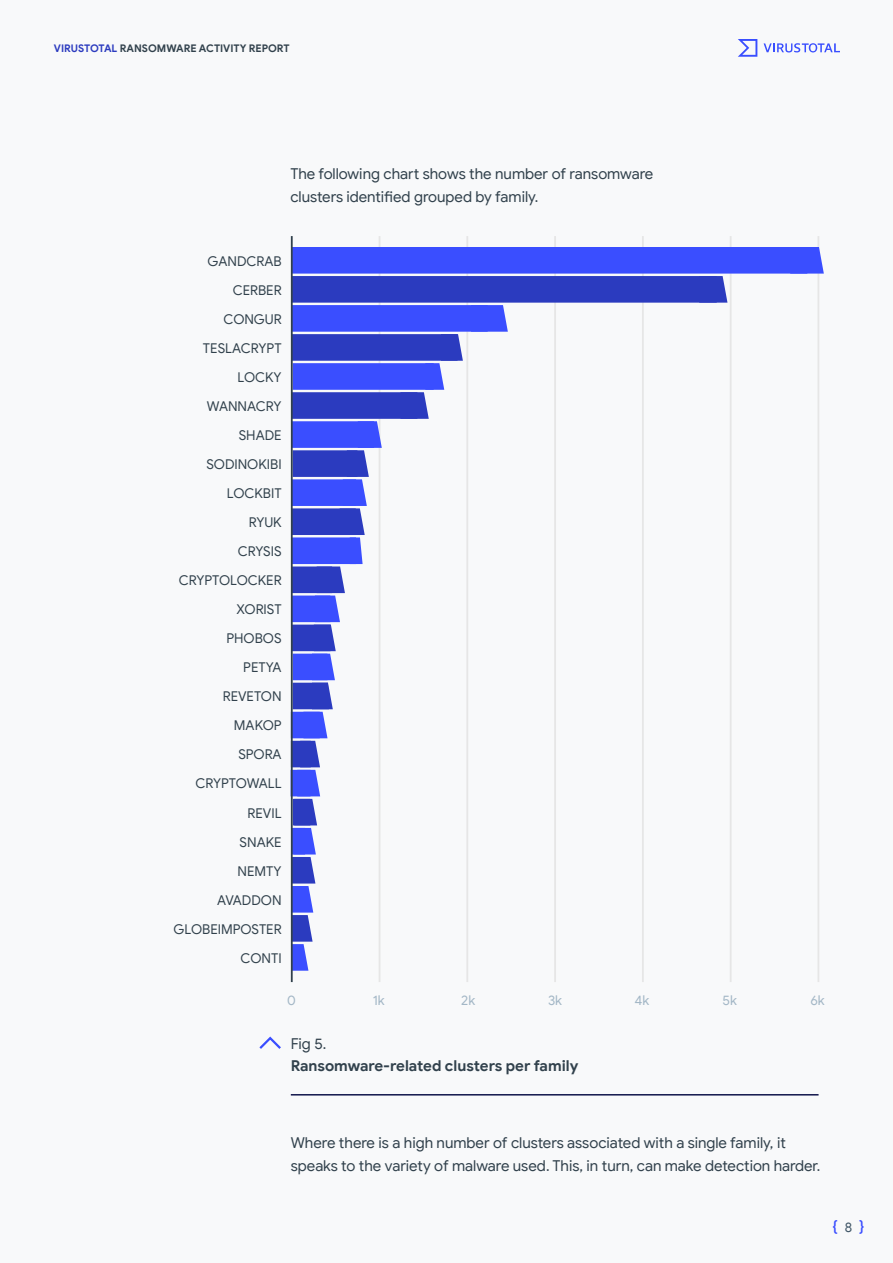
<style>
.page{position:relative;width:893px;height:1263px;background:#f8f9fa}
.page>*{position:absolute;margin:0;border:0;box-sizing:border-box;transform-origin:0 0}
.t1{font:15px/22.5px "Google Sans";color:#31414c}
.t2{font:700 15px "Google Sans";letter-spacing:-.005em;color:#31414c}
.t3{font:500 15px "Google Sans";color:#3a4eff}
.t4{font:13.5px/29.1px "Google Sans";color:#31414c;text-align:right}
.t5{font:13.5px "Google Sans";color:#a3b7c6}
.t6{font:700 10.5px "Google Sans";color:#31414c}
.s1{color:#2b3bbf}
.s2{font-weight:400;font-size:13.5px;color:#3f5566}
</style>
<div class="page">
<svg style="left:738px;top:39px;width:19px;height:18px"></svg>
<svg style="left:764px;top:43px;width:75px;height:9px"></svg>
<hr style="left:379px;top:236px;width:1px;height:746px;background:#e6e6e6">
<hr style="left:466px;top:236px;width:2px;height:746px;background:#e6e6e6">
<hr style="left:554px;top:236px;width:2px;height:746px;background:#e6e6e6">
<hr style="left:642px;top:236px;width:2px;height:746px;background:#e6e6e6">
<hr style="left:730px;top:236px;width:1px;height:746px;background:#e6e6e6">
<hr style="left:817px;top:236px;width:2px;height:746px;background:#e6e6e6">
<svg style="left:293px;top:247px;width:531px;height:724px"></svg>
<hr style="left:291px;top:236px;width:2px;height:746px;background:#31414c">
<svg style="left:259px;top:1036px;width:22px;height:13px"></svg>
<hr style="left:291px;top:1094px;width:528px;height:1px;background:#11174c">
<p class="t6" style="left:54px;top:42px;width:237px"><span class="s1">VIRUSTOTAL</span> RANSOMWARE ACTIVITY REPORT</p>
<p class="t1" style="left:290px;top:163px;width:364px">The following chart shows the number of ransomware clusters identified grouped by family.</p>
<p class="t4" style="left:208px;top:246px;width:76px">GANDCRAB<br>CERBER</p>
<p class="t4" style="left:224px;top:304px;width:60px">CONGUR</p>
<p class="t4" style="left:203px;top:333px;width:80px">TESLACRYPT<br>LOCKY</p>
<p class="t4" style="left:207px;top:392px;width:76px">WANNACRY</p>
<p class="t4" style="left:239px;top:421px;width:44px">SHADE</p>
<p class="t4" style="left:206px;top:450px;width:77px">SODINOKIBI</p>
<p class="t4" style="left:227px;top:479px;width:56px">LOCKBIT</p>
<p class="t4" style="left:249px;top:508px;width:34px">RYUK</p>
<p class="t4" style="left:238px;top:537px;width:45px">CRYSIS</p>
<p class="t4" style="left:179px;top:566px;width:104px">CRYPTOLOCKER</p>
<p class="t4" style="left:237px;top:595px;width:47px">XORIST</p>
<p class="t4" style="left:227px;top:624px;width:57px">PHOBOS</p>
<p class="t4" style="left:243px;top:653px;width:40px">PETYA</p>
<p class="t4" style="left:223px;top:682px;width:60px">REVETON</p>
<p class="t4" style="left:234px;top:711px;width:49px">MAKOP</p>
<p class="t4" style="left:238px;top:740px;width:45px">SPORA</p>
<p class="t4" style="left:195px;top:769px;width:88px">CRYPTOWALL</p>
<p class="t4" style="left:248px;top:798px;width:36px">REVIL</p>
<p class="t4" style="left:240px;top:827px;width:44px">SNAKE</p>
<p class="t4" style="left:238px;top:856px;width:45px">NEMTY</p>
<p class="t4" style="left:217px;top:885px;width:66px">AVADDON</p>
<p class="t4" style="left:173px;top:914px;width:110px">GLOBEIMPOSTER</p>
<p class="t4" style="left:241px;top:943px;width:43px">CONTI</p>
<p class="t5" style="left:287px;top:992px;width:10px">0</p>
<p class="t5" style="left:373px;top:992px;width:13px">1k</p>
<p class="t5" style="left:461px;top:992px;width:15px">2k</p>
<p class="t5" style="left:548px;top:992px;width:16px">3k</p>
<p class="t5" style="left:635px;top:992px;width:16px">4k</p>
<p class="t5" style="left:722px;top:992px;width:16px">5k</p>
<p class="t5" style="left:810px;top:992px;width:16px">6k</p>
<p class="t1" style="left:291px;top:1032px;width:37px">Fig 5.</p>
<p class="t2" style="left:291px;top:1057px;width:289px">Ransomware-related clusters per family</p>
<p class="t1" style="left:291px;top:1132px;width:531px">Where there is a high number of clusters associated with a single family, it speaks to the variety of malware used. This, in turn, can make detection harder.</p>
<p class="t3" style="left:833px;top:1218px;width:33px">{ <span class="s2">8</span> }</p>
</div>
